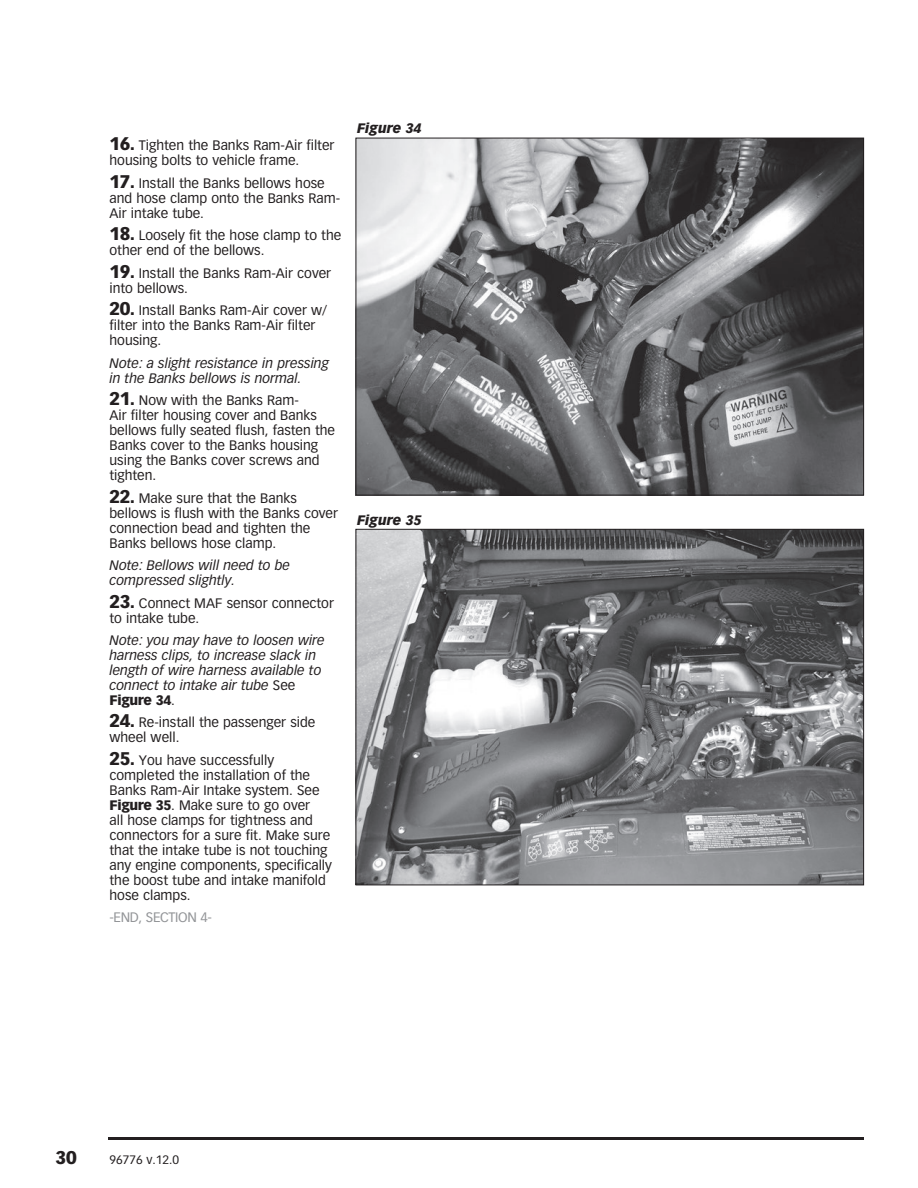
<style>
.page{position:relative;width:918px;height:1188px;background:#fff}
.page>*{position:absolute;margin:0;border:0;box-sizing:border-box;transform-origin:0 0}
.t1{font:900 18px "Vectora LT Std";color:#231f20}
.t2{font:13.5px/15px "Vectora LT Std";color:#231f20}
.t3{font:italic 13.5px/15px "Vectora LT Std";color:#231f20}
.t4{font:italic 900 13.5px "Vectora LT Std";color:#231f20}
.t5{font:13.5px "Vectora LT Std";letter-spacing:-.025em;color:#939598}
.t6{font:12px "Vectora LT Std";color:#231f20}
.s1{font-weight:900;font-size:18px}
.s2{font-style:normal}
.s3{font-weight:900;font-style:normal}
.s4{font-weight:900}
</style>
<div class="page">
<hr style="left:108px;top:1137px;width:756px;height:3px;background:#231f20">
<img style="left:358px;top:140px;width:504px;height:353px">
<img style="left:358px;top:531px;width:504px;height:352px">
<p class="t2" style="left:110px;top:138px;width:227px"><span class="s1">16.</span> Tighten the Banks Ram-Air filter housing bolts to vehicle frame.</p>
<p class="t2" style="left:110px;top:176px;width:232px"><span class="s1">17.</span> Install the Banks bellows hose and hose clamp onto the Banks Ram-<br>Air intake tube.</p>
<p class="t2" style="left:110px;top:228px;width:233px"><span class="s1">18.</span> Loosely fit the hose clamp to the other end of the bellows.</p>
<p class="t2" style="left:110px;top:266px;width:223px"><span class="s1">19.</span> Install the Banks Ram-Air cover into bellows.</p>
<p class="t2" style="left:110px;top:303px;width:219px"><span class="s1">20.</span> Install Banks Ram-Air cover w/ filter into the Banks Ram-Air filter housing.</p>
<p class="t3" style="left:110px;top:356px;width:221px">Note: a slight resistance in pressing in the Banks bellows is normal.</p>
<p class="t2" style="left:110px;top:393px;width:227px"><span class="s1">21.</span> Now with the Banks Ram-<br>Air filter housing cover and Banks bellows fully seated flush, fasten the<br>Banks cover to the Banks housing using the Banks cover screws and tighten.</p>
<p class="t2" style="left:110px;top:490px;width:230px"><span class="s1">22.</span> Make sure that the Banks bellows is flush with the Banks cover connection bead and tighten the<br>Banks bellows hose clamp.</p>
<p class="t3" style="left:110px;top:558px;width:182px">Note: Bellows will need to be compressed slightly.</p>
<p class="t2" style="left:110px;top:595px;width:226px"><span class="s1">23.</span> Connect MAF sensor connector to intake tube.</p>
<p class="t3" style="left:110px;top:633px;width:217px">Note: you may have to loosen wire harness clips, to increase slack in length of wire harness available to connect to intake air tube <span class="s2">See<br></span><span class="s3">Figure 34</span><span class="s2">.</span></p>
<p class="t2" style="left:110px;top:715px;width:207px"><span class="s1">24.</span> Re-install the passenger side wheel well.</p>
<p class="t2" style="left:110px;top:753px;width:224px"><span class="s1">25.</span> You have successfully completed the installation of the<br>Banks Ram-Air Intake system. See<br><span class="s4">Figure 35</span>. Make sure to go over<br>all hose clamps for tightness and connectors for a sure fit. Make sure that the intake tube is not touching any engine components, specifically the boost tube and intake manifold hose clamps.</p>
<p class="t5" style="left:110px;top:910px;width:104px">-END, SECTION 4-</p>
<p class="t4" style="left:357px;top:121px;width:66px">Figure 34</p>
<p class="t4" style="left:357px;top:512px;width:66px">Figure 35</p>
<h1 class="t1" style="left:56px;top:1146px;width:23px">30</h1>
<p class="t6" style="left:110px;top:1153px;width:71px">96776 v.12.0</p>
</div>
